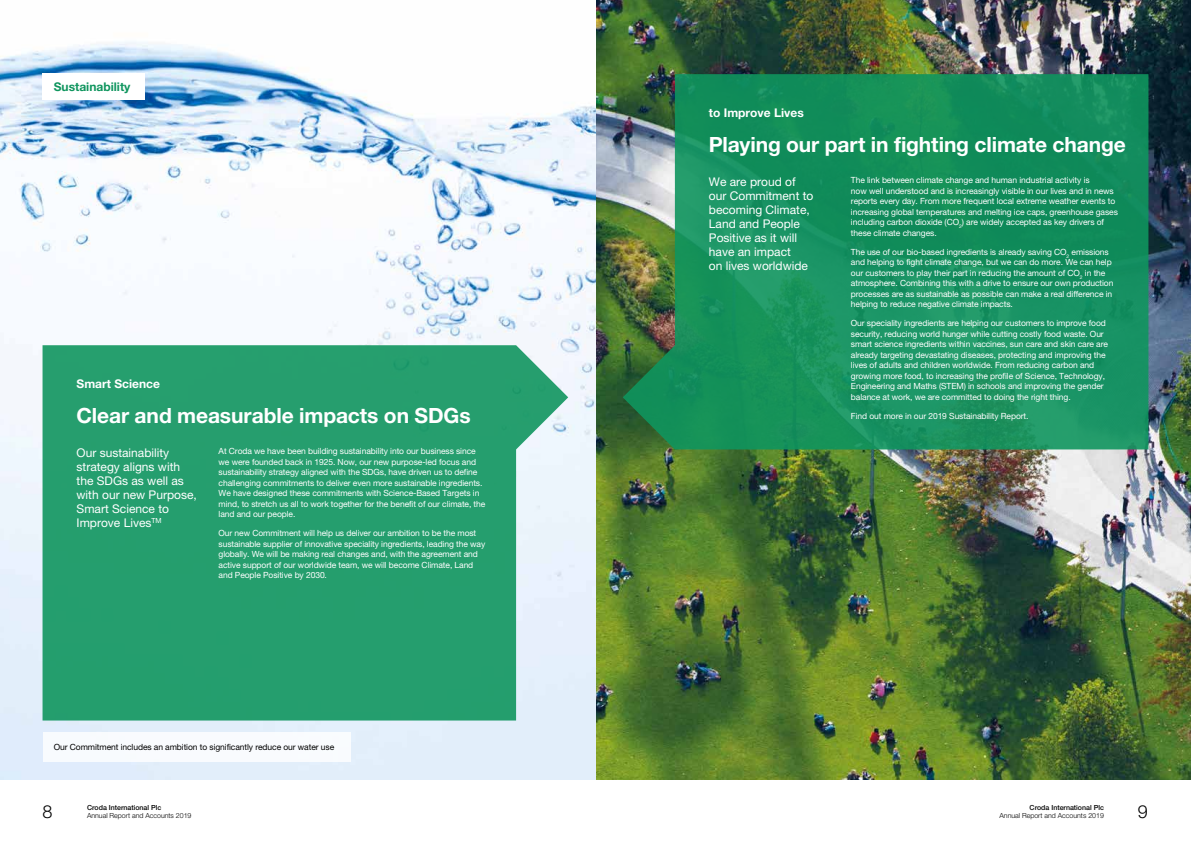
<style>
.page{position:relative;width:1191px;height:842px;background:#fff}
.page>*{position:absolute;margin:0;border:0;box-sizing:border-box;transform-origin:0 0}
.t1{font:700 21px "Helvetica Neue LT Std";letter-spacing:-.005em;color:#fff}
.t2{font:300 18px "Helvetica Neue LT Std";color:#000}
.t3{font:12px/14px "Helvetica Neue LT Std";color:#fff}
.t4{font:700 12px "Helvetica Neue LT Std";color:#fff}
.t5{font:700 12px "Helvetica Neue LT Std";color:#0f955e}
.t6{font:8.5px/10.5px "Helvetica Neue LT Std";letter-spacing:-.01em;color:#fff}
.t7{font:8.5px "Helvetica Neue LT Std";letter-spacing:-.01em;color:#000}
.t8{font:300 7px "Helvetica Neue LT Std";color:#000}
.t9{font:500 7px "Helvetica Neue LT Std";color:#000}
</style>
<div class="page">
<img style="left:0;top:0;width:1191px;height:780px">
<svg style="left:623px;top:74px;width:525px;height:375px;background:#1e8f5e"></svg>
<svg style="left:43px;top:345px;width:525px;height:375px;background:#34a479"></svg>
<div style="left:42px;top:74px;width:102px;height:26px;background:#fff"></div>
<div style="left:43px;top:733px;width:307px;height:29px;background:#fff"></div>
<h3 class="t5" style="left:54px;top:79px;width:78px">Sustainability</h3>
<h3 class="t4" style="left:77px;top:376px;width:85px">Smart Science</h3>
<h1 class="t1" style="left:77px;top:402px;width:395px">Clear and measurable impacts on SDGs</h1>
<h3 class="t3" style="left:77px;top:445px;width:122px">Our sustainability strategy aligns with the SDGs as well as with our new Purpose,<br>Smart Science to<br>Improve Lives<sup>TM</sup></h3>
<p class="t6" style="left:219px;top:446px;width:268px">At Croda we have been building sustainability into our business since we were founded back in 1925. Now, our new purpose-led focus and sustainability strategy aligned with the SDGs, have driven us to define challenging commitments to deliver even more sustainable ingredients.<br>We have designed these commitments with Science-Based Targets in mind, to stretch us all to work together for the benefit of our climate, the land and our people.</p>
<p class="t6" style="left:219px;top:528px;width:268px">Our new Commitment will help us deliver our ambition to be the most sustainable supplier of innovative speciality ingredients, leading the way globally. We will be making real changes and, with the agreement and active support of our worldwide team, we will become Climate, Land and People Positive by 2030.</p>
<h3 class="t4" style="left:709px;top:105px;width:96px">to Improve Lives</h3>
<h1 class="t1" style="left:709px;top:131px;width:418px">Playing our part in fighting climate change</h1>
<h3 class="t3" style="left:709px;top:174px;width:106px">We are proud of our Commitment to becoming Climate,<br>Land and People<br>Positive as it will have an impact<br>on lives worldwide</h3>
<p class="t6" style="left:851px;top:175px;width:268px">The link between climate change and human industrial activity is<br>now well understood and is increasingly visible in our lives and in news reports every day. From more frequent local extreme weather events to increasing global temperatures and melting ice caps, greenhouse gases including carbon dioxide (CO<sub>2</sub>) are widely accepted as key drivers of these climate changes.</p>
<p class="t6" style="left:851px;top:246px;width:264px">The use of our bio-based ingredients is already saving CO<sub>2</sub> emissions and helping to fight climate change, but we can do more. We can help our customers to play their part in reducing the amount of CO<sub>2</sub> in the atmosphere. Combining this with a drive to ensure our own production processes are as sustainable as possible can make a real difference in helping to reduce negative climate impacts.</p>
<p class="t6" style="left:851px;top:318px;width:258px">Our speciality ingredients are helping our customers to improve food security, reducing world hunger while cutting costly food waste. Our smart science ingredients within vaccines, sun care and skin care are already targeting devastating diseases, protecting and improving the lives of adults and children worldwide. From reducing carbon and growing more food, to increasing the profile of Science, Technology, Engineering and Maths (STEM) in schools and improving the gender balance at work, we are committed to doing the right thing.</p>
<p class="t6" style="left:851px;top:410px;width:179px">Find out more in our 2019 Sustainability Report.</p>
<p class="t7" style="left:54px;top:742px;width:282px">Our Commitment includes an ambition to significantly reduce our water use</p>
<p class="t9" style="left:87px;top:803px;width:76px">Croda International Plc</p>
<p class="t8" style="left:87px;top:811px;width:106px">Annual Report and Accounts 2019</p>
<p class="t9" style="left:1029px;top:803px;width:76px">Croda International Plc</p>
<h2 class="t2" style="left:43px;top:800px;width:12px">8</h2>
<p class="t8" style="left:999px;top:811px;width:106px">Annual Report and Accounts 2019</p>
<h2 class="t2" style="left:1138px;top:801px;width:12px">9</h2>
</div>
